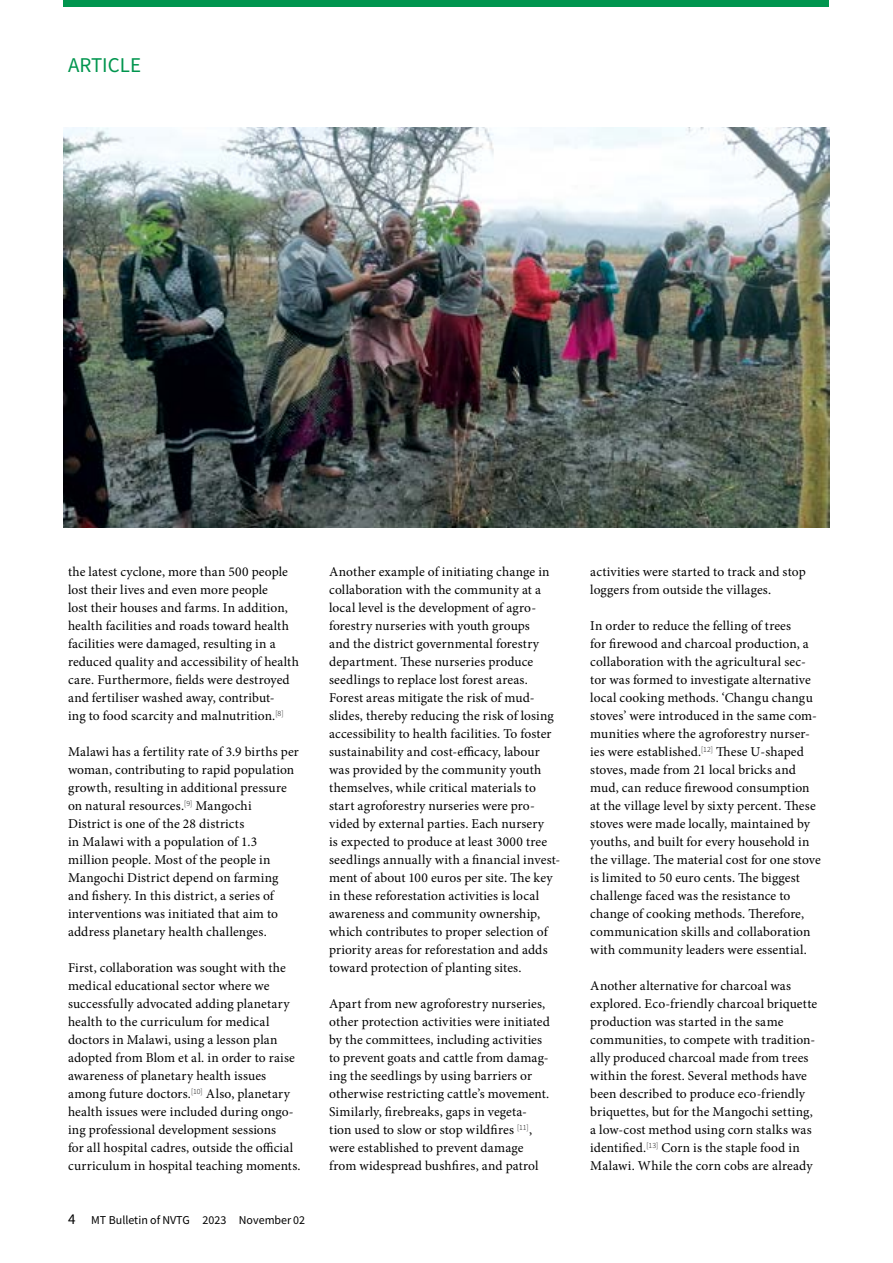
<style>
.page{position:relative;width:893px;height:1263px;background:#fff}
.page>*{position:absolute;margin:0;border:0;box-sizing:border-box;transform-origin:0 0}
.t1{font:21px "Source Sans Variable";color:#00954e}
.t2{font:13.5px/18px "Minion Pro";letter-spacing:.01em;color:#000}
.t3{font:12px "Source Sans Variable";color:#000}
.s1{font-size:15px}
</style>
<div class="page">
<div style="left:64px;top:0;width:765px;height:7px;background:#00954e"></div>
<img style="left:64px;top:128px;width:765px;height:399px">
<h1 class="t1" style="left:68px;top:52px;width:75px">ARTICLE</h1>
<p class="t2" style="left:68px;top:563px;width:233px">the latest cyclone, more than 500 people lost their lives and even more people<br>lost their houses and farms. In addition, health facilities and roads toward health facilities were damaged, resulting in a reduced quality and accessibility of health care. Furthermore, fields were destroyed and fertiliser washed away, contribut-<br>ing to food scarcity and malnutrition.<sup>[8]</sup></p>
<p class="t2" style="left:68px;top:743px;width:232px">Malawi has a fertility rate of 3.9 births per woman, contributing to rapid population growth, resulting in additional pressure on natural resources.<sup>[9]</sup> Mangochi<br>District is one of the 28 districts<br>in Malawi with a population of 1.3 million people. Most of the people in Mangochi District depend on farming and fishery. In this district, a series of interventions was initiated that aim to address planetary health challenges.</p>
<p class="t2" style="left:68px;top:959px;width:234px">First, collaboration was sought with the medical educational sector where we successfully advocated adding planetary health to the curriculum for medical doctors in Malawi, using a lesson plan adopted from Blom et al. in order to raise awareness of planetary health issues among future doctors.<sup>[10]</sup> Also, planetary health issues were included during ongo&shy;ing professional development sessions<br>for all hospital cadres, outside the official curriculum in hospital teaching moments.</p>
<p class="t3" style="left:68px;top:1213px;width:239px"><span class="s1">4</span> MT Bulletin of NVTG 2023 November 02</p>
<p class="t2" style="left:329px;top:563px;width:233px">Another example of initiating change in collaboration with the community at a local level is the development of agro&shy;forestry nurseries with youth groups<br>and the district governmental forestry department. These nurseries produce seedlings to replace lost forest areas.<br>Forest areas mitigate the risk of mud&shy;slides, thereby reducing the risk of losing accessibility to health facilities. To foster sustainability and cost-efficacy, labour was provided by the community youth themselves, while critical materials to start agroforestry nurseries were pro&shy;vided by external parties. Each nursery<br>is expected to produce at least 3000 tree seedlings annually with a financial invest&shy;ment of about 100 euros per site. The key in these reforestation activities is local awareness and community ownership, which contributes to proper selection of priority areas for reforestation and adds toward protection of planting sites.</p>
<p class="t2" style="left:329px;top:995px;width:222px">Apart from new agroforestry nurseries, other protection activities were initiated by the committees, including activities to prevent goats and cattle from damag&shy;ing the seedlings by using barriers or otherwise restricting cattle’s movement.<br>Similarly, firebreaks, gaps in vegeta&shy;tion used to slow or stop wildfires <sup>[11]</sup>, were established to prevent damage from widespread bushfires, and patrol</p>
<p class="t2" style="left:590px;top:563px;width:217px">activities were started to track and stop loggers from outside the villages.</p>
<p class="t2" style="left:590px;top:617px;width:232px">In order to reduce the felling of trees<br>for firewood and charcoal production, a collaboration with the agricultural sec&shy;tor was formed to investigate alternative local cooking methods. ‘Changu changu stoves’ were introduced in the same com&shy;munities where the agroforestry nurser&shy;ies were established.<sup>[12]</sup> These U-shaped stoves, made from 21 local bricks and mud, can reduce firewood consumption at the village level by sixty percent. These stoves were made locally, maintained by youths, and built for every household in the village. The material cost for one stove is limited to 50 euro cents. The biggest challenge faced was the resistance to change of cooking methods. Therefore, communication skills and collaboration with community leaders were essential.</p>
<p class="t2" style="left:590px;top:977px;width:228px">Another alternative for charcoal was explored. Eco-friendly charcoal briquette production was started in the same communities, to compete with tradition&shy;ally produced charcoal made from trees within the forest. Several methods have been described to produce eco-friendly briquettes, but for the Mangochi setting, a low-cost method using corn stalks was identified.<sup>[13]</sup> Corn is the staple food in Malawi. While the corn cobs are already</p>
</div>
